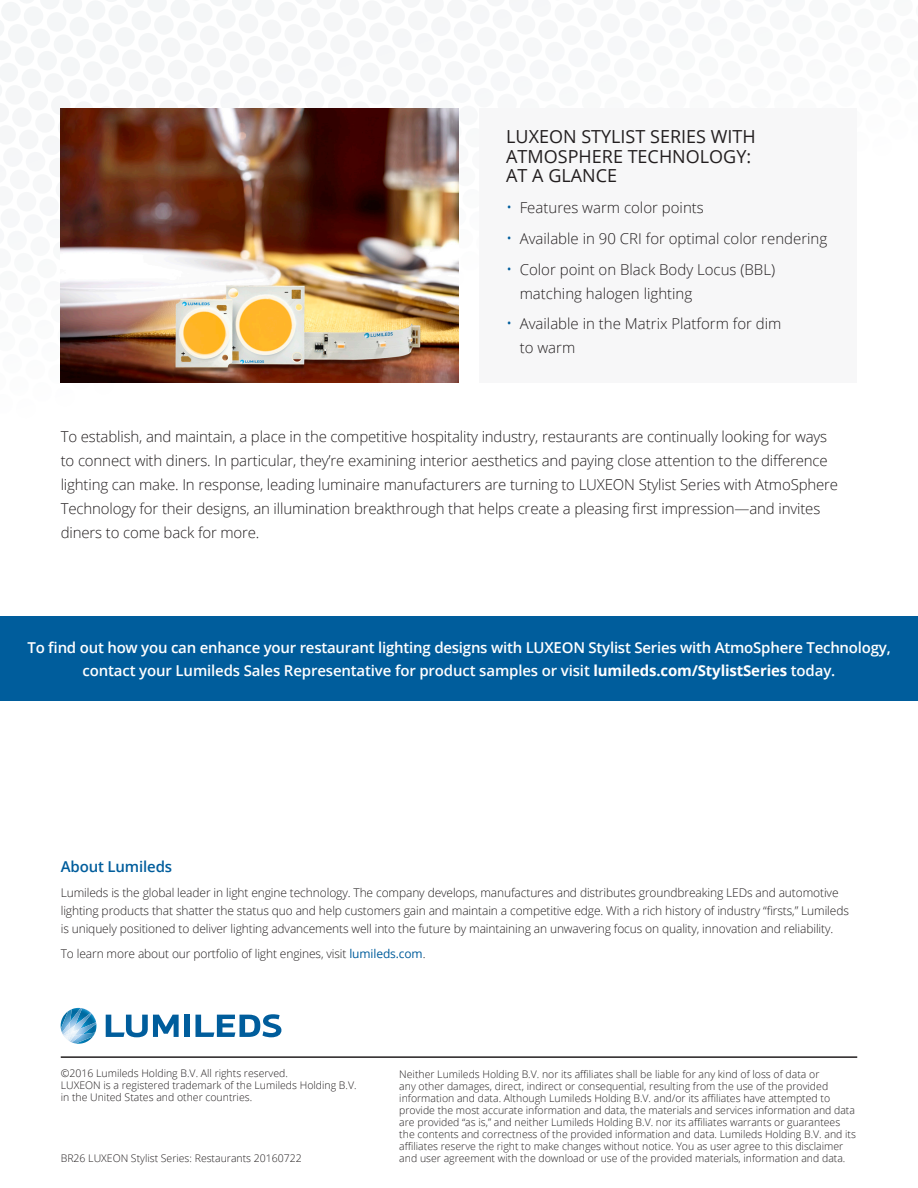
<style>
.page{position:relative;width:918px;height:1188px;background:#fff}
.page>*{position:absolute;margin:0;border:0;box-sizing:border-box;transform-origin:0 0}
.Subhead{font:18px/19.5px "Open Sans";color:#231f20}
.t1{font:300 15px/24px "Open Sans";letter-spacing:-.01em;color:#231f20}
.headline{font:600 15px/22.5px "Open Sans";letter-spacing:-.015em;color:#fff;text-align:center}
.headline-2{font:600 15px "Open Sans";letter-spacing:-.01em;color:#005d9c}
.t2{font:300 12px/18px "Open Sans";letter-spacing:-.01em;color:#231f20}
.Boiler_-_Copyright_a{font:300 10.5px/12px "Open Sans";color:#231f20}
.Boiler_-_Part_Number{font:300 10.5px "Open Sans";color:#231f20}
.s1{font-size:16.5px;color:#005d9c}
.s2{font-weight:700}
.s3{font-weight:400;color:#005d9c}
</style>
<div class="page">
<div style="left:0;top:617px;width:918px;height:84px;background:#005d9c"></div>
<div style="left:479px;top:108px;width:378px;height:274px;background:#f7f7f8"></div>
<img style="left:61px;top:108px;width:398px;height:274px">
<hr style="left:61px;top:1056px;width:796px;height:2px;background:#231f20">
<div style="left:184px;top:1015px;width:6px;height:22px;background:#005d9c"></div>
<svg style="left:106px;top:1015px;width:73px;height:22px"></svg>
<svg style="left:195px;top:1014px;width:87px;height:23px"></svg>
<img style="left:61px;top:1019px;width:1px;height:14px">
<img style="left:91px;top:1022px;width:5px;height:11px">
<img style="left:72px;top:1033px;width:23px;height:11px">
<svg style="left:62px;top:1008px;width:29px;height:34px"></svg>
<p class="Subhead" style="left:506px;top:127px;width:251px">LUXEON STYLIST SERIES WITH<br>ATMOSPHERE TECHNOLOGY:<br>AT A GLANCE</p>
<p class="t1" style="left:506px;top:195px;width:199px"><span class="s1">•</span> Features warm color points</p>
<p class="t1" style="left:506px;top:226px;width:323px"><span class="s1">•</span> Available in 90 CRI for optimal color rendering</p>
<p class="t1" style="left:520px;top:257px;width:257px;text-indent:-14px"><span class="s1">•</span> Color point on Black Body Locus (BBL) matching halogen lighting</p>
<p class="t1" style="left:520px;top:312px;width:263px;text-indent:-14px"><span class="s1">•</span> Available in the Matrix Platform for dim to warm</p>
<p class="t1" style="left:61px;top:425px;width:779px">To establish, and maintain, a place in the competitive hospitality industry, restaurants are continually looking for ways to connect with diners. In particular, they’re examining interior aesthetics and paying close attention to the difference lighting can make. In response, leading luminaire manufacturers are turning to LUXEON Stylist Series with AtmoSphere Technology for their designs, an illumination breakthrough that helps create a pleasing first impression—and invites diners to come back for more.</p>
<p class="headline" style="left:27px;top:636px;width:865px">To find out how you can enhance your restaurant lighting designs with LUXEON Stylist Series with AtmoSphere Technology, contact your Lumileds Sales Representative for product samples or visit <span class="s2">lumileds.com/StylistSeries</span> today.</p>
<p class="headline-2" style="left:61px;top:857px;width:113px">About Lumileds</p>
<p class="t2" style="left:61px;top:883px;width:790px">Lumileds is the global leader in light engine technology. The company develops, manufactures and distributes groundbreaking LEDs and automotive lighting products that shatter the status quo and help customers gain and maintain a competitive edge. With a rich history of industry “firsts,” Lumileds is uniquely positioned to deliver lighting advancements well into the future by maintaining an unwavering focus on quality, innovation and reliability.</p>
<p class="t2" style="left:61px;top:944px;width:366px">To learn more about our portfolio of light engines, visit <span class="s3">lumileds.com</span>.</p>
<p class="Boiler_-_Copyright_a" style="left:61px;top:1067px;width:297px">©2016 Lumileds Holding B.V. All rights reserved.<br>LUXEON is a registered trademark of the Lumileds Holding B.V. in the United States and other countries.</p>
<p class="Boiler_-_Part_Number" style="left:61px;top:1151px;width:243px">BR26 LUXEON Stylist Series: Restaurants 20160722</p>
<p class="Boiler_-_Copyright_a" style="left:399px;top:1068px;width:458px">Neither Lumileds Holding B.V. nor its affiliates shall be liable for any kind of loss of data or<br>any other damages, direct, indirect or consequential, resulting from the use of the provided information and data. Although Lumileds Holding B.V. and/or its affiliates have attempted to provide the most accurate information and data, the materials and services information and data are provided “as is,” and neither Lumileds Holding B.V. nor its affiliates warrants or guarantees the contents and correctness of the provided information and data. Lumileds Holding B.V. and its affiliates reserve the right to make changes without notice. You as user agree to this disclaimer and user agreement with the download or use of the provided materials, information and data.</p>
</div>
